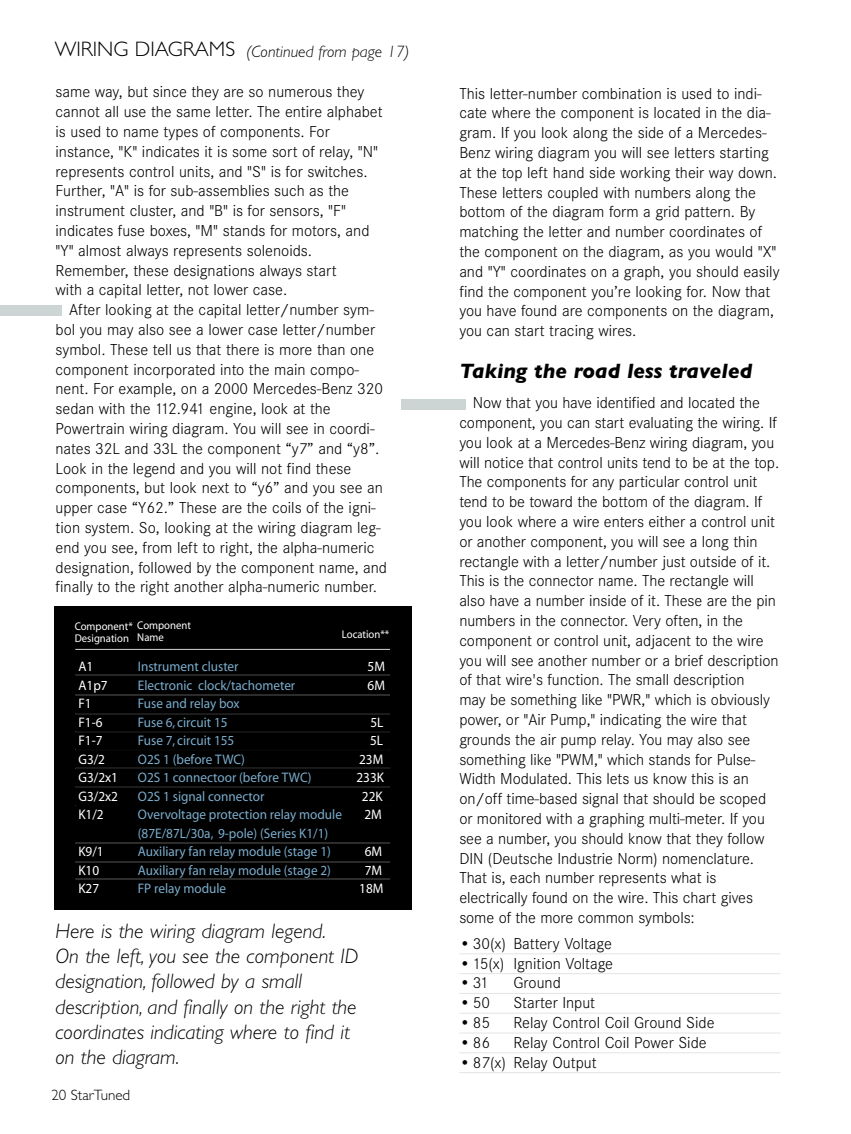
<style>
.page{position:relative;width:851px;height:1134px;background:#fff}
.page>*{position:absolute;margin:0;border:0;box-sizing:border-box;transform-origin:0 0}
.t1{font:italic 300 21px/25.2px "Gill Sans";color:#000}
.t2{font:italic 700 21px "Gill Sans";color:#000}
.t3{font:300 16.5px/19.8px "Corporate S";color:#000}
.t4{font:italic 300 16.5px "Gill Sans";color:#000}
.t5{font:300 15px "Gill Sans";color:#000}
.t6{font:13.8px "Myriad";color:#7aaccc;scale:.95 1}
.t7{font:13.8px "Myriad";color:#fff;scale:.95 1}
.t8{font:11.25px/11.9px "Myriad";color:#fff;scale:.95 1}
.s1{font-style:normal;font-size:21px}
</style>
<div class="page">
<hr style="left:459px;top:953px;width:321px;height:1px;background:#e2e5e2">
<hr style="left:459px;top:973px;width:321px;height:1px;background:#e2e5e2">
<hr style="left:459px;top:993px;width:321px;height:1px;background:#e2e5e2">
<hr style="left:459px;top:1013px;width:321px;height:1px;background:#e2e5e2">
<hr style="left:459px;top:1033px;width:321px;height:1px;background:#e2e5e2">
<hr style="left:459px;top:1052px;width:321px;height:1px;background:#e2e5e2">
<hr style="left:459px;top:1072px;width:321px;height:1px;background:#e2e5e2">
<div style="left:0;top:305px;width:61px;height:10px;background:#cdd5d4"></div>
<div style="left:402px;top:399px;width:64px;height:10px;background:#cdd5d4"></div>
<div style="left:54px;top:606px;width:358px;height:304px;background:#000"></div>
<hr style="left:75px;top:649px;width:315px;height:1px;background:#bebebd">
<p class="t4" style="left:55px;top:42px;width:356px"><span class="s1">WIRING DIAGRAMS</span> (Continued from page 17)</p>
<p class="t3" style="left:55px;top:82px;width:328px">same way, but since they are so numerous they cannot all use the same letter. The entire alphabet is used to name types of components. For instance, "K" indicates it is some sort of relay, "N" represents control units, and "S" is for switches.<br>Further, "A" is for sub-assemblies such as the instrument cluster, and "B" is for sensors, "F" indicates fuse boxes, "M" stands for motors, and "Y" almost always represents solenoids.<br>Remember, these designations always start<br>with a capital letter, not lower case.</p>
<p class="t3" style="left:55px;top:300px;width:333px;text-indent:14px">After looking at the capital letter/number sym&shy;bol you may also see a lower case letter/number symbol. These tell us that there is more than one component incorporated into the main compo&shy;nent. For example, on a 2000 Mercedes-Benz 320 sedan with the 112.941 engine, look at the Powertrain wiring diagram. You will see in coordi&shy;nates 32L and 33L the component “y7” and “y8”.<br>Look in the legend and you will not find these components, but look next to “y6” and you see an upper case “Y62.” These are the coils of the igni&shy;tion system. So, looking at the wiring diagram leg&shy;end you see, from left to right, the alpha-numeric designation, followed by the component name, and finally to the right another alpha-numeric number.</p>
<p class="t8" style="left:75px;top:621px;width:124px">Component* Component<br>Designation</p>
<p class="t8" style="left:137px;top:632px;width:29px">Name</p>
<p class="t8" style="left:342px;top:629px;width:51px">Location**</p>
<p class="t7" style="left:78px;top:662px;width:17px">A1</p>
<p class="t6" style="left:138px;top:662px;width:107px">Instrument cluster</p>
<p class="t7" style="left:367px;top:662px;width:20px">5M</p>
<p class="t7" style="left:78px;top:680px;width:32px">A1p7</p>
<p class="t6" style="left:138px;top:680px;width:167px">Electronic clock/tachometer</p>
<p class="t7" style="left:367px;top:680px;width:20px">6M</p>
<p class="t7" style="left:78px;top:698px;width:15px">F1</p>
<p class="t6" style="left:138px;top:698px;width:109px">Fuse and relay box</p>
<p class="t7" style="left:78px;top:717px;width:27px">F1-6</p>
<p class="t6" style="left:138px;top:717px;width:96px">Fuse 6, circuit 15</p>
<p class="t7" style="left:370px;top:717px;width:15px">5L</p>
<p class="t7" style="left:78px;top:735px;width:27px">F1-7</p>
<p class="t6" style="left:138px;top:735px;width:103px">Fuse 7, circuit 155</p>
<p class="t7" style="left:370px;top:735px;width:15px">5L</p>
<p class="t7" style="left:78px;top:754px;width:30px">G3/2</p>
<p class="t6" style="left:138px;top:754px;width:114px">O2S 1 (before TWC)</p>
<p class="t7" style="left:359px;top:754px;width:27px">23M</p>
<p class="t7" style="left:78px;top:772px;width:43px">G3/2x1</p>
<p class="t6" style="left:138px;top:772px;width:184px">O2S 1 connectoor (before TWC)</p>
<p class="t7" style="left:356px;top:772px;width:31px">233K</p>
<p class="t7" style="left:78px;top:791px;width:43px">G3/2x2</p>
<p class="t6" style="left:138px;top:791px;width:135px">O2S 1 signal connector</p>
<p class="t7" style="left:362px;top:791px;width:23px">22K</p>
<p class="t7" style="left:78px;top:809px;width:28px">K1/2</p>
<p class="t6" style="left:138px;top:809px;width:216px">Overvoltage protection relay module</p>
<p class="t7" style="left:364px;top:809px;width:20px">2M</p>
<p class="t6" style="left:138px;top:828px;width:202px">(87E/87L/30a, 9-pole) (Series K1/1)</p>
<p class="t7" style="left:78px;top:846px;width:28px">K9/1</p>
<p class="t6" style="left:138px;top:846px;width:205px">Auxiliary fan relay module (stage 1)</p>
<p class="t7" style="left:365px;top:846px;width:20px">6M</p>
<p class="t7" style="left:78px;top:865px;width:23px">K10</p>
<p class="t6" style="left:138px;top:865px;width:205px">Auxiliary fan relay module (stage 2)</p>
<p class="t7" style="left:365px;top:865px;width:20px">7M</p>
<p class="t7" style="left:78px;top:883px;width:23px">K27</p>
<p class="t6" style="left:138px;top:883px;width:94px">FP relay module</p>
<p class="t7" style="left:359px;top:883px;width:27px">18M</p>
<p class="t1" style="left:55px;top:918px;width:304px">Here is the wiring diagram legend.<br>On the left, you see the component ID designation, followed by a small description, and finally on the right the coordinates indicating where to find it on the diagram.</p>
<p class="t5" style="left:51px;top:1086px;width:80px">20 StarTuned</p>
<p class="t3" style="left:459px;top:83px;width:322px">This letter-number combination is used to indi&shy;cate where the component is located in the dia&shy;gram. If you look along the side of a Mercedes-Benz wiring diagram you will see letters starting at the top left hand side working their way down.<br>These letters coupled with numbers along the bottom of the diagram form a grid pattern. By matching the letter and number coordinates of the component on the diagram, as you would "X" and "Y" coordinates on a graph, you should easily find the component you’re looking for. Now that you have found are components on the diagram, you can start tracing wires.</p>
<p class="t2" style="left:459px;top:358px;width:294px">Taking the road less traveled</p>
<p class="t3" style="left:459px;top:393px;width:321px;text-indent:14px">Now that you have identified and located the component, you can start evaluating the wiring. If you look at a Mercedes-Benz wiring diagram, you will notice that control units tend to be at the top.<br>The components for any particular control unit tend to be toward the bottom of the diagram. If you look where a wire enters either a control unit or another component, you will see a long thin rectangle with a letter/number just outside of it.<br>This is the connector name. The rectangle will also have a number inside of it. These are the pin numbers in the connector. Very often, in the component or control unit, adjacent to the wire you will see another number or a brief description of that wire's function. The small description<br>may be something like "PWR," which is obviously power, or "Air Pump," indicating the wire that grounds the air pump relay. You may also see something like "PWM," which stands for Pulse-Width Modulated. This lets us know this is an on/off time-based signal that should be scoped or monitored with a graphing multi-meter. If you see a number, you should know that they follow DIN (Deutsche Industrie Norm) nomenclature.<br>That is, each number represents what is electrically found on the wire. This chart gives some of the more common symbols:</p>
<p class="t3" style="left:459px;top:933px;width:154px">•30(x) Battery Voltage</p>
<p class="t3" style="left:459px;top:953px;width:155px">•15(x) Ignition Voltage</p>
<p class="t3" style="left:459px;top:973px;width:31px">•31</p>
<p class="t3" style="left:513px;top:973px;width:49px">Ground</p>
<p class="t3" style="left:459px;top:993px;width:32px">•50</p>
<p class="t3" style="left:513px;top:993px;width:83px">Starter Input</p>
<p class="t3" style="left:459px;top:1012px;width:32px">•85</p>
<p class="t3" style="left:513px;top:1012px;width:203px">Relay Control Coil Ground Side</p>
<p class="t3" style="left:459px;top:1032px;width:32px">•86</p>
<p class="t3" style="left:513px;top:1032px;width:195px">Relay Control Coil Power Side</p>
<p class="t3" style="left:459px;top:1052px;width:139px">•87(x) Relay Output</p>
</div>
